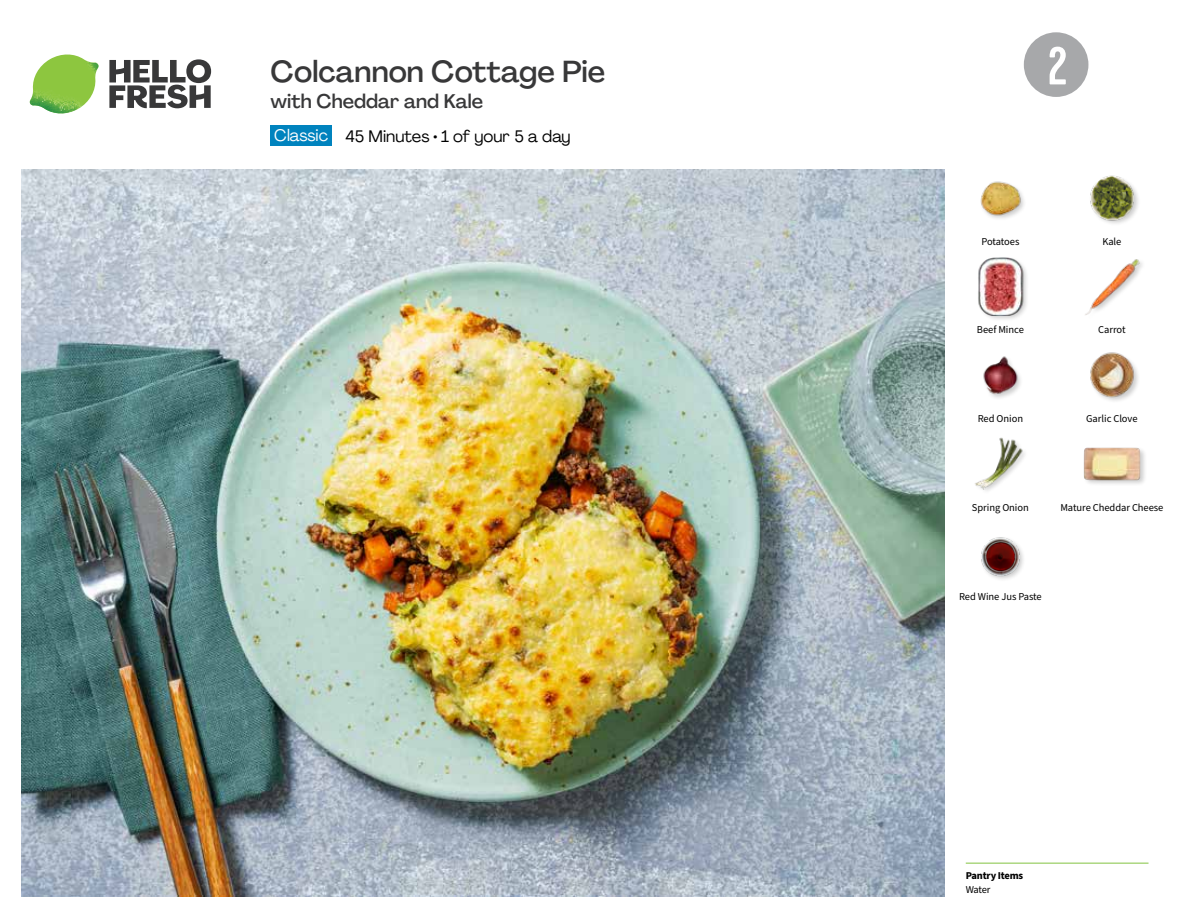
<style>
.page{position:relative;width:1188px;height:918px;background:#fff}
.page>*{position:absolute;margin:0;border:0;box-sizing:border-box;transform-origin:0 0}
.t1{font:54px "Kapra";color:#fff}
.t2{font:500 30px "Agrandir";color:#383839}
.t3{font:500 19.5px "Agrandir";color:#383839}
.t4{font:16.5px "Agrandir";color:#000}
.t5{font:16.5px "Agrandir";color:#fff}
.t6{font:10.5px "Source Sans Pro";letter-spacing:-.005em;color:#000}
.t7{font:700 10.5px "Source Sans Pro";letter-spacing:-.02em;color:#000}
</style>
<div class="page">
<svg style="left:109px;top:59px;width:102px;height:49px"></svg>
<img style="left:30px;top:55px;width:69px;height:59px">
<img style="left:21px;top:170px;width:924px;height:727px">
<hr style="left:966px;top:863px;width:183px;height:1px;background:#82c341">
<img style="left:981px;top:537px;width:42px;height:42px">
<img style="left:983px;top:356px;width:38px;height:42px">
<img style="left:975px;top:437px;width:50px;height:54px">
<div style="left:1083px;top:447px;width:64px;height:40px;background:#000;opacity:.2"></div>
<img style="left:1083px;top:447px;width:58px;height:40px">
<img style="left:1090px;top:352px;width:48px;height:49px">
<img style="left:980px;top:181px;width:44px;height:38px">
<div style="left:978px;top:256px;width:52px;height:66px;background:#000;opacity:.2"></div>
<img style="left:978px;top:258px;width:51px;height:57px">
<img style="left:1085px;top:259px;width:56px;height:56px">
<img style="left:1090px;top:175px;width:48px;height:49px">
<div style="left:271px;top:126px;width:61px;height:20px;background:#0083be"></div>
<svg style="left:1023px;top:32px;width:66px;height:65px"></svg>
<h2 class="t2" style="left:271px;top:53px;width:336px">Colcannon Cottage Pie</h2>
<h3 class="t3" style="left:271px;top:89px;width:214px">with Cheddar and Kale</h3>
<h3 class="t5" style="left:274px;top:125px;width:55px">Classic</h3>
<h3 class="t4" style="left:345px;top:126px;width:227px">45 Minutes • 1 of your 5 a day</h3>
<h1 class="t1" style="left:1048px;top:35px;width:21px">2</h1>
<p class="t6" style="left:981px;top:234px;width:40px">Potatoes</p>
<p class="t6" style="left:1102px;top:234px;width:21px">Kale</p>
<p class="t6" style="left:977px;top:323px;width:48px">Beef Mince</p>
<p class="t6" style="left:1098px;top:323px;width:29px">Carrot</p>
<p class="t6" style="left:978px;top:412px;width:47px">Red Onion</p>
<p class="t6" style="left:1086px;top:412px;width:53px">Garlic Clove</p>
<p class="t6" style="left:972px;top:500px;width:58px">Spring Onion</p>
<p class="t6" style="left:1060px;top:500px;width:105px">Mature Cheddar Cheese</p>
<p class="t6" style="left:959px;top:589px;width:84px">Red Wine Jus Paste</p>
<p class="t7" style="left:966px;top:868px;width:59px">Pantry Items</p>
<p class="t6" style="left:966px;top:883px;width:26px">Water</p>
</div>
